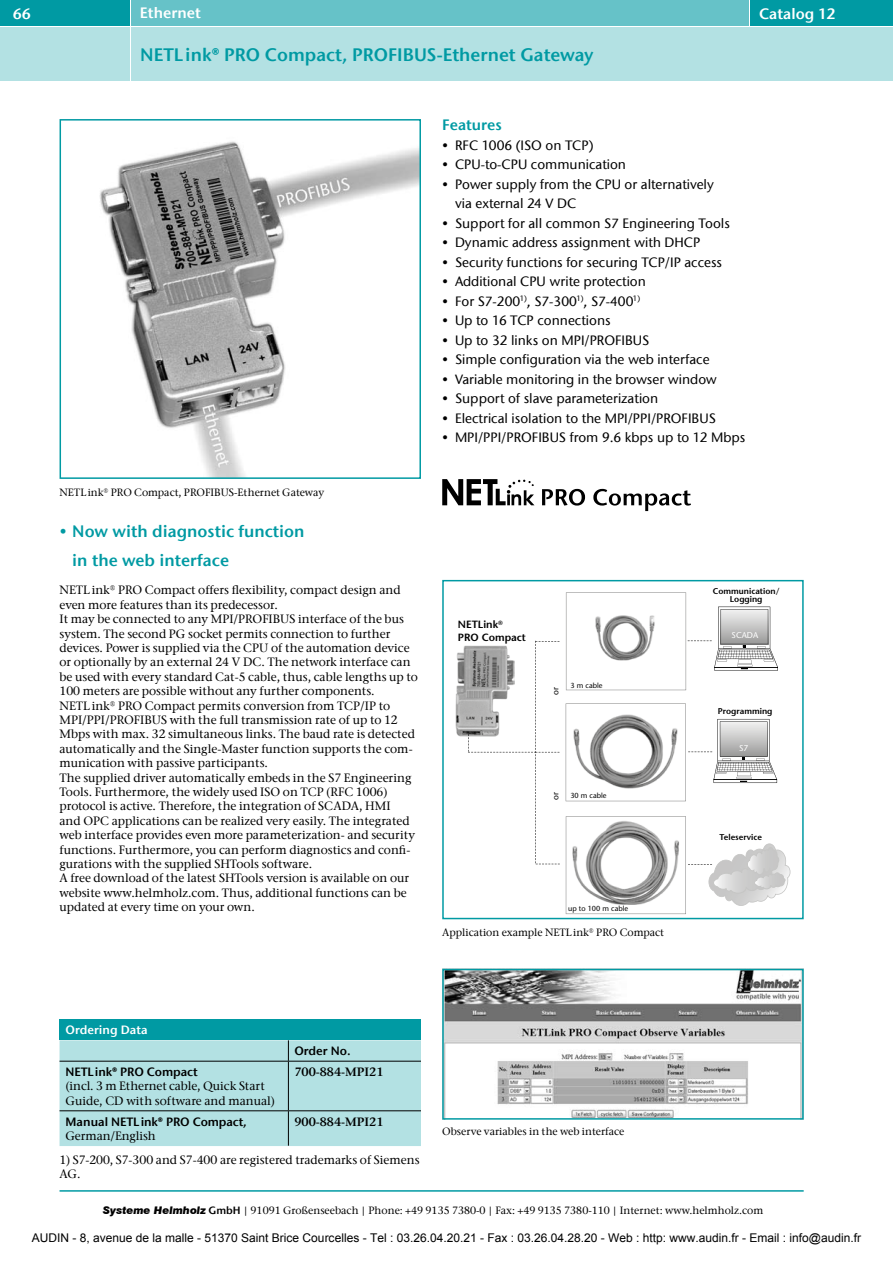
<style>
.page{position:relative;width:893px;height:1263px;background:#fff}
.page>*{position:absolute;margin:0;border:0;box-sizing:border-box;transform-origin:0 0}
.t1{font:18px "ITC Stone Sans Com Semi";color:#009aa3}
.t2{font:16.5px/28.8px "ITC Stone Sans Com Semi";color:#009aa3}
.t3{font:15px "ITC Stone Sans Com Semi";color:#fff}
.t4{font:15px "ITC Stone Sans Com Semi";color:#009aa3}
.t5{font:500 13.5px/19.5px "ITC Stone Sans Com";color:#000;text-align:justify}
.t6{font:500 12px/14.4px "ITC Stone Serif Com";color:#000}
.t7{font:12px "Arial";color:#000}
.t8{font:12px/14.4px "ITC Stone Sans Com Semi";letter-spacing:-.01em;color:#000}
.t9{font:12px "ITC Stone Serif Com Semi";color:#000}
.t10{font:12px "ITC Stone Sans Com Semi";color:#fff}
.t11{font:500 10.5px "ITC Stone Serif Com";color:#000}
.t12{font:600 10.5px/12.6px "Stone Sans";color:#000}
.t13{font:600 8.4px/8.4px "Stone Sans";color:#000;text-align:center}
.t14{font:8.4px "Stone Sans";color:#fff}
.t15{font:8.4px "Stone Sans";color:#000}
.t16{font:7.35px "Stone Sans";color:#000}
.s1{font-family:"ITC Stone Sans Com Semi";font-weight:400}
.s2{font-family:"ITC Stone Serif Com";font-weight:500}
.s3{font-family:"Swiss 721 BT";font-weight:900;font-style:italic}
</style>
<div class="page">
<div style="left:131px;top:0;width:617px;height:26px;background:#66c2c8"></div>
<div style="left:131px;top:28px;width:762px;height:53px;background:#b3e1e3"></div>
<div style="left:0;top:0;width:129px;height:26px;background:#009aa3"></div>
<div style="left:0;top:28px;width:129px;height:53px;background:#b3e1e3"></div>
<div style="left:751px;top:0;width:142px;height:26px;background:#009aa3"></div>
<hr style="left:60px;top:1190px;width:744px;height:2px;background:#009aa3">
<img style="left:100px;top:141px;width:318px;height:335px">
<div style="left:60px;top:119px;width:361px;height:360px;border:2px solid #009aa3"></div>
<svg style="left:442px;top:479px;width:92px;height:26px"></svg>
<svg style="left:542px;top:489px;width:43px;height:17px"></svg>
<svg style="left:593px;top:489px;width:98px;height:22px"></svg>
<img style="left:456px;top:646px;width:12px;height:91px">
<svg style="left:566px;top:703px;width:211px;height:98px"></svg>
<svg style="left:468px;top:641px;width:92px;height:224px"></svg>
<svg style="left:566px;top:592px;width:212px;height:98px"></svg>
<img style="left:571px;top:706px;width:109px;height:90px">
<img style="left:589px;top:608px;width:71px;height:59px">
<svg style="left:566px;top:816px;width:225px;height:98px"></svg>
<div style="left:442px;top:580px;width:362px;height:339px;border:2px solid #009aa3"></div>
<div style="left:60px;top:1019px;width:361px;height:21px;background:#009aa3"></div>
<div style="left:60px;top:1040px;width:361px;height:106px;background:#b3e1e3"></div>
<hr style="left:60px;top:1061px;width:228px;height:1px;background:#000">
<hr style="left:288px;top:1061px;width:133px;height:1px;background:#000">
<hr style="left:288px;top:1061px;width:1px;height:49px;background:#000">
<hr style="left:60px;top:1110px;width:228px;height:1px;background:#000">
<hr style="left:288px;top:1110px;width:133px;height:1px;background:#000">
<hr style="left:288px;top:1111px;width:1px;height:35px;background:#000">
<img style="left:445px;top:972px;width:356px;height:145px">
<div style="left:442px;top:969px;width:362px;height:151px;border:2px solid #009aa3"></div>
<p class="t3" style="left:140px;top:4px;width:62px">Ethernet</p>
<p class="t3" style="left:13px;top:5px;width:20px">66</p>
<p class="t3" style="left:759px;top:5px;width:78px">Catalog 12</p>
<p class="t1" style="left:140px;top:43px;width:455px">NETLink® PRO Compact, PROFIBUS-Ethernet Gateway</p>
<p class="t11" style="left:60px;top:486px;width:266px">NETLink® PRO Compact, PROFIBUS-Ethernet Gateway</p>
<p class="t2" style="left:72px;top:516px;width:234px;text-indent:-13px">• Now with diagnostic function in the web interface</p>
<p class="t6" style="left:60px;top:583px;width:360px">NETLink® PRO Compact offers flexibility, compact design and even more features than its predecessor.<br>It may be connected to any MPI/PROFIBUS interface of the bus system. The second PG socket permits connection to further devices. Power is supplied via the CPU of the automation device or optionally by an external 24 V DC. The network interface can be used with every standard Cat-5 cable, thus, cable lengths up to 100 meters are possible without any further components.<br>NETLink® PRO Compact permits conversion from TCP/IP to MPI/PPI/PROFIBUS with the full transmission rate of up to 12<br>Mbps with max. 32 simultaneous links. The baud rate is detected automatically and the Single-Master function supports the com&shy;munication with passive participants.<br>The supplied driver automatically embeds in the S7 Engineering Tools. Furthermore, the widely used ISO on TCP (RFC 1006) protocol is active. Therefore, the integration of SCADA, HMI<br>and OPC applications can be realized very easily. The integrated web interface provides even more parameterization- and security functions. Furthermore, you can perform diagnostics and confi&shy;gurations with the supplied SHTools software.<br>A free download of the latest SHTools version is available on our website www.helmholz.com. Thus, additional functions can be updated at every time on your own.</p>
<p class="t4" style="left:442px;top:116px;width:61px">Features</p>
<p class="t5" style="left:455px;top:135px;width:292px;text-align:left">RFC 1006 (ISO on TCP)<br>CPU-to-CPU communication<br>Power supply from the CPU or alternatively<br>via external 24 V DC<br>Support for all common S7 Engineering Tools Dynamic address assignment with DHCP Security functions for securing TCP/IP access Additional CPU write protection<br>For S7-200<sup>1)</sup>, S7-300<sup>1)</sup>, S7-400<sup>1)<br></sup>Up to 16 TCP connections<br>Up to 32 links on MPI/PROFIBUS<br>Simple configuration via the web interface Variable monitoring in the browser window Support of slave parameterization<br>Electrical isolation to the MPI/PPI/PROFIBUS MPI/PPI/PROFIBUS from 9.6 kbps up to 12 Mbps</p>
<p class="t5" style="left:442px;top:135px;width:8px">• • •</p>
<p class="t5" style="left:442px;top:213px;width:8px">• • • • • • • • • • • •</p>
<p class="t12" style="left:458px;top:618px;width:70px">NETLink<sup>®<br></sup>PRO Compact</p>
<p class="t15" style="left:551px;top:695px;width:9px;rotate:-90deg">or</p>
<p class="t16" style="left:570px;top:681px;width:34px">3 m cable</p>
<p class="t15" style="left:551px;top:800px;width:9px;rotate:-90deg">or</p>
<p class="t16" style="left:570px;top:791px;width:38px">30 m cable</p>
<p class="t16" style="left:568px;top:904px;width:62px">up to 100 m cable</p>
<p class="t11" style="left:442px;top:925px;width:223px">Application example NETLink® PRO Compact</p>
<p class="t13" style="left:713px;top:587px;width:68px">Communication/<br>Logging</p>
<p class="t14" style="left:732px;top:630px;width:28px">SCADA</p>
<p class="t13" style="left:718px;top:707px;width:56px">Programming</p>
<p class="t14" style="left:739px;top:743px;width:11px">S7</p>
<p class="t13" style="left:719px;top:833px;width:44px">Teleservice</p>
<p class="t10" style="left:66px;top:1023px;width:84px">Ordering Data</p>
<p class="t8" style="left:294px;top:1044px;width:58px">Order No.</p>
<p class="t6" style="left:66px;top:1064px;width:211px"><span class="s1">NETLink® PRO Compact<br></span>(incl. 3 m Ethernet cable, Quick Start<br>Guide, CD with software and manual)</p>
<p class="t9" style="left:294px;top:1064px;width:91px">700-884-MPI21</p>
<p class="t8" style="left:66px;top:1114px;width:183px">Manual NETLink® PRO Compact,<br><span class="s2">German/English</span></p>
<p class="t9" style="left:294px;top:1114px;width:91px">900-884-MPI21</p>
<p class="t6" style="left:60px;top:1152px;width:362px">1) S7-200, S7-300 and S7-400 are registered trademarks of Siemens<br>AG.</p>
<p class="t11" style="left:442px;top:1125px;width:184px">Observe variables in the web interface</p>
<p class="t11" style="left:103px;top:1203px;width:662px"><span class="s3">Systeme Helmholz</span> <span class="s1">GmbH</span> | 91091 Großenseebach | Phone: +49 9135 7380-0 | Fax: +49 9135 7380-110 | Internet: www.helmholz.com</p>
<p class="t7" style="left:32px;top:1230px;width:831px">AUDIN - 8, avenue de la malle - 51370 Saint Brice Courcelles - Tel : 03.26.04.20.21 - Fax : 03.26.04.28.20 - Web : http: www.audin.fr - Email : info@audin.fr</p>
</div>
